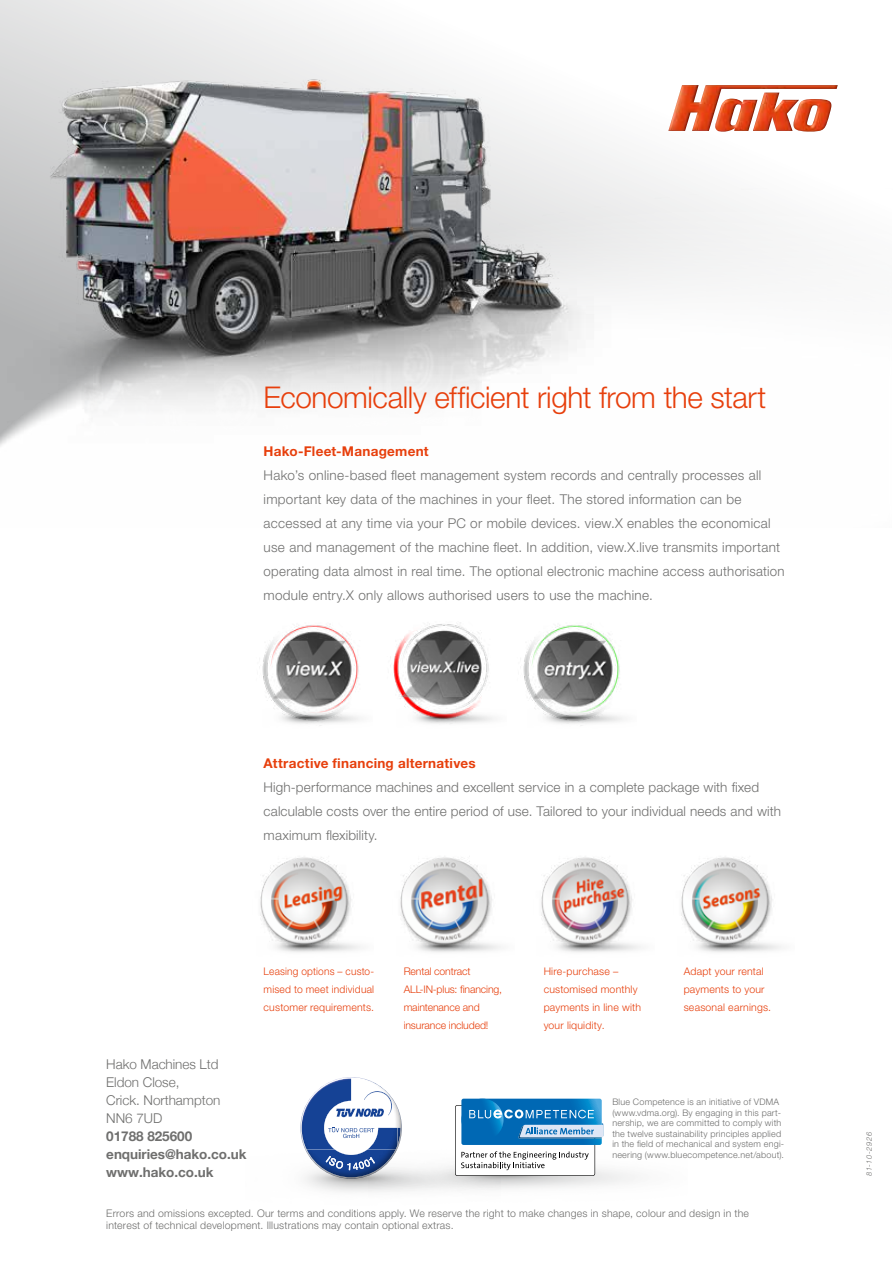
<style>
.page{position:relative;width:893px;height:1263px;background:#fff}
.page>*{position:absolute;margin:0;border:0;box-sizing:border-box;transform-origin:0 0}
.t1{font:300 30px "Helvetica Neue LT Std";letter-spacing:-.015em;color:#e73f0c}
.t2{font:300 13.5px/24px "Helvetica Neue LT Std";letter-spacing:.02em;color:#6f6f6e}
.t3{font:700 13.5px "Helvetica Neue LT Std";letter-spacing:.02em;color:#e73f0c}
.t4{font:300 13.5px/18px "Helvetica Neue";letter-spacing:-.005em;color:#6f6f6e}
.t5{font:700 13.5px/18px "Helvetica Neue";letter-spacing:-.005em;color:#6f6f6e}
.t6{font:300 10.5px/12px "Helvetica Neue LT Std";letter-spacing:.02em;color:#6f6f6e}
.t7{font:300 10.5px/18px "Helvetica Neue LT Std";letter-spacing:.015em;color:#e73f0c}
.t8{font:300 10.5px/18px "Helvetica Neue LT Std";letter-spacing:-.01em;color:#e73f0c}
.t9{font:300 10.5px/18px "Helvetica Neue LT Std";letter-spacing:.015em;color:#e73f0c;text-align:justify;scale:.96 1}
.t10{font:300 9px/10.5px "Helvetica Neue LT Std";letter-spacing:.025em;color:#6f6f6e}
.t11{font:italic 300 7.5px "Helvetica Neue LT Std";letter-spacing:.09em;color:#6f6f6e}
</style>
<div class="page">
<div style="left:0;top:0;width:892px;height:528px;background:linear-gradient(to right,#eaebeb,#fff)"></div>
<img style="left:0;top:179px;width:892px;height:349px">
<img style="left:0;top:20px;width:709px;height:439px">
<img style="left:262px;top:622px;width:358px;height:86px">
<img style="left:273px;top:708px;width:86px;height:18px">
<img style="left:413px;top:708px;width:80px;height:16px">
<img style="left:534px;top:708px;width:89px;height:18px">
<div style="left:299px;top:1076px;width:104px;height:104px;background:#000;opacity:.44"></div>
<svg style="left:455px;top:1099px;width:148px;height:77px"></svg>
<img style="left:260px;top:857px;width:92px;height:79px">
<img style="left:400px;top:857px;width:92px;height:79px">
<img style="left:681px;top:857px;width:92px;height:79px">
<img style="left:541px;top:857px;width:92px;height:79px">
<img style="left:272px;top:936px;width:88px;height:16px">
<img style="left:412px;top:936px;width:89px;height:16px">
<img style="left:693px;top:936px;width:88px;height:16px">
<img style="left:553px;top:936px;width:88px;height:16px">
<img style="left:668px;top:85px;width:170px;height:47px">
<h1 class="t1" style="left:264px;top:379px;width:504px">Economically efficient right from the start</h1>
<p class="t3" style="left:264px;top:443px;width:167px">Hako-Fleet-Management</p>
<p class="t2" style="left:264px;top:463px;width:523px">Hako’s online-based fleet management system records and centrally processes all important key data of the machines in your fleet. The stored information can be accessed at any time via your PC or mobile devices. view.X enables the economical use and management of the machine fleet. In addition, view.X.live transmits important operating data almost in real time. The optional electronic machine access authorisation module entry.X only allows authorised users to use the machine.</p>
<p class="t3" style="left:264px;top:755px;width:213px">Attractive financing alternatives</p>
<p class="t2" style="left:264px;top:775px;width:519px">High-performance machines and excellent service in a complete package with fixed calculable costs over the entire period of use. Tailored to your individual needs and with maximum flexibility.</p>
<p class="t8" style="left:404px;top:962px;width:100px">Rental contract<br>ALL-IN-plus: financing, maintenance and insurance included!</p>
<p class="t9" style="left:264px;top:962px;width:117px">Leasing options – custo&shy;mised to meet individual customer requirements.</p>
<p class="t7" style="left:544px;top:962px;width:99px">Hire-purchase – customised monthly payments in line with your liquidity.</p>
<p class="t7" style="left:684px;top:962px;width:89px">Adapt your rental payments to your seasonal earnings.</p>
<p class="t4" style="left:106px;top:1054px;width:116px">Hako Machines Ltd<br>Eldon Close,<br>Crick. Northampton<br>NN6 7UD</p>
<p class="t5" style="left:106px;top:1127px;width:142px">01788 825600 enquiries@hako.co.uk www.hako.co.uk</p>
<p class="t6" style="left:106px;top:1207px;width:644px">Errors and omissions excepted. Our terms and conditions apply. We reserve the right to make changes in shape, colour and design in the interest of technical development. Illustrations may contain optional extras.</p>
<p class="t10" style="left:612px;top:1097px;width:173px">Blue Competence is an initiative of VDMA (www.vdma.org). By engaging in this part&shy;nership, we are committed to comply with the twelve sustainability principles applied in the field of mechanical and system engi&shy;neering (www.bluecompetence.net/about).</p>
<p class="t11" style="left:865px;top:1176px;width:46px;rotate:-90deg">81-10-2926</p>
</div>
